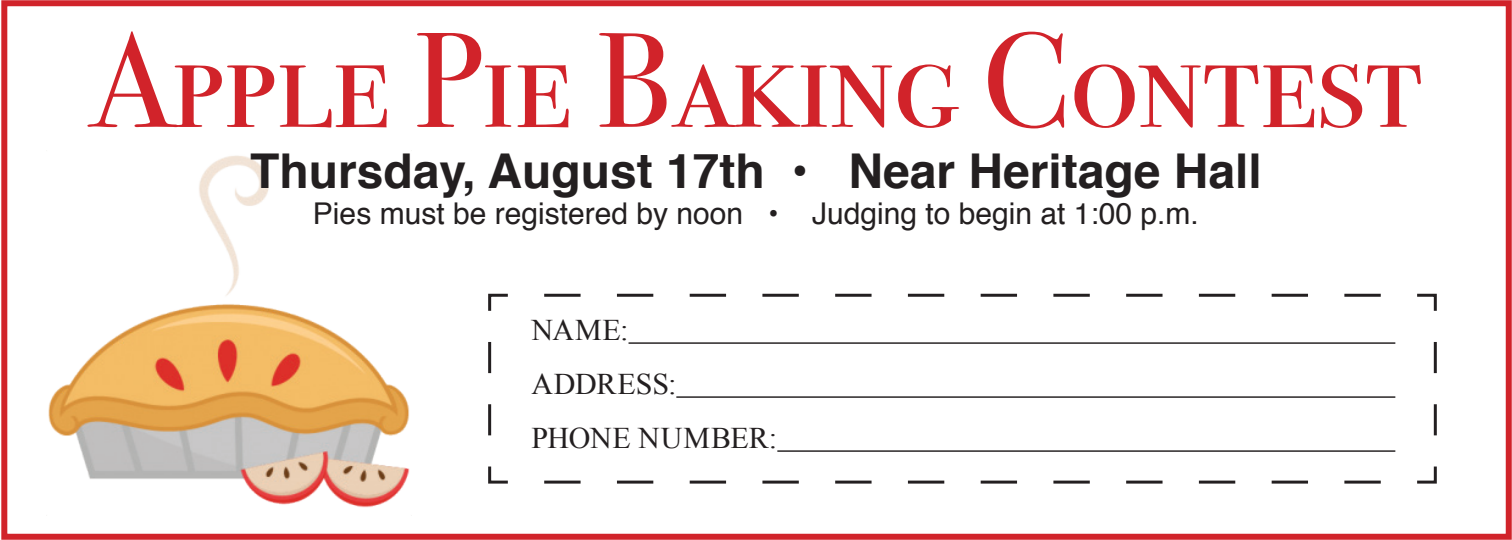
<style>
.page{position:relative;width:1512px;height:540px;background:#fff}
.page>*{position:absolute;margin:0;border:0;box-sizing:border-box;transform-origin:0 0}
.t1{font:135px "Bodoni Svty Two SCITCTT";color:#d1232a}
.t2{font:700 48px "Helvetica";color:#231f20}
.t3{font:30px "Helvetica";color:#231f20}
.t4{font:30px/54px "Times New Roman";color:#231f20}
</style>
<div class="page">
<div style="left:1px;top:0;width:1511px;height:540px;border:6px solid #d1232a"></div>
<img style="left:48px;top:155px;width:362px;height:353px">
<svg style="left:488px;top:293px;width:949px;height:191px"></svg>
<hr style="left:629px;top:342px;width:766px;height:2px;background:#231f20">
<hr style="left:676px;top:396px;width:719px;height:2px;background:#231f20">
<hr style="left:777px;top:450px;width:618px;height:2px;background:#231f20">
<h1 class="t1" style="left:91px;top:0;width:1333px">Apple Pie Baking Contest</h1>
<h2 class="t2" style="left:250px;top:133px;width:1013px">Thursday, August 17th • Near Heritage Hall</h2>
<p class="t3" style="left:313px;top:191px;width:887px">Pies must be registered by noon • Judging to begin at 1:00 p.m.</p>
<p class="t4" style="left:531px;top:302px;width:247px">NAME:<br>ADDRESS:<br>PHONE NUMBER:</p>
</div>
